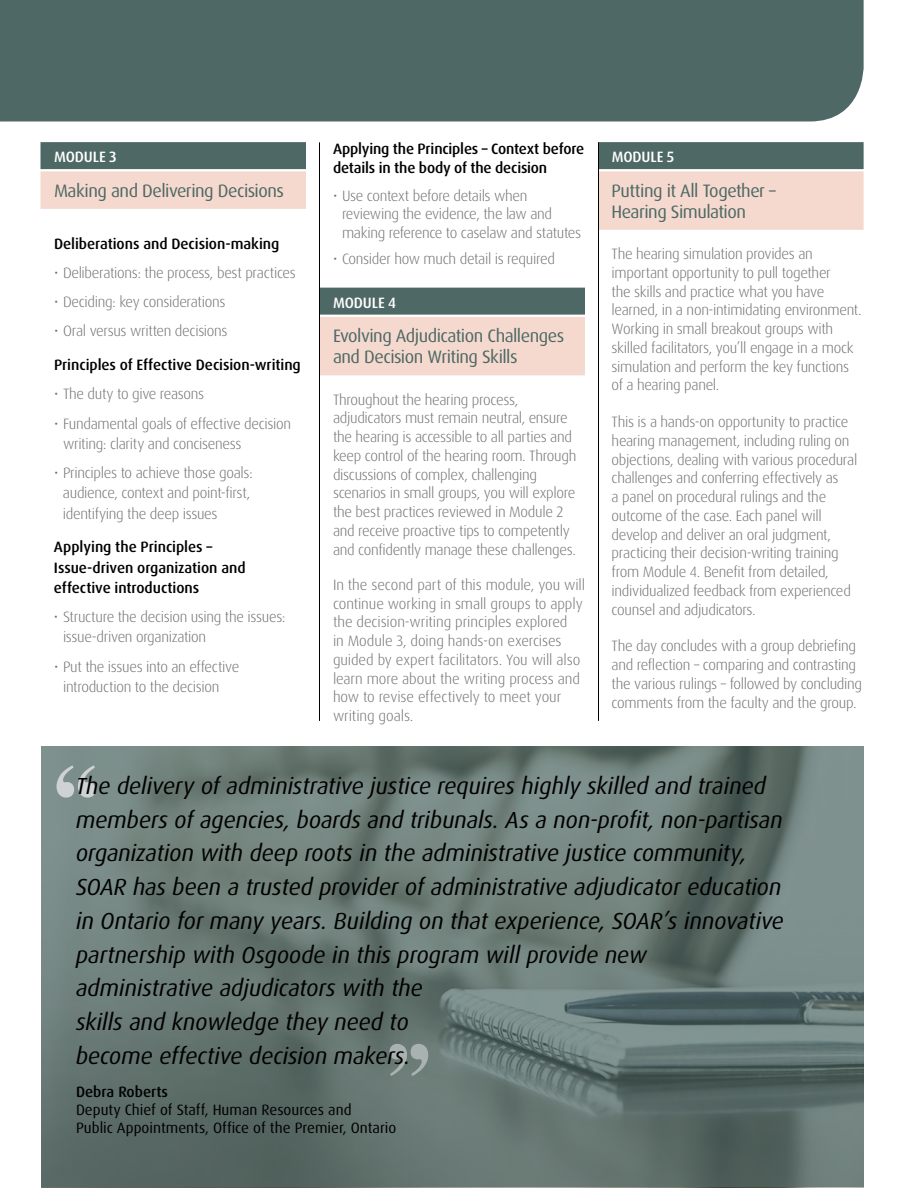
<style>
.page{position:relative;width:918px;height:1188px;background:#fff}
.page>*{position:absolute;margin:0;border:0;box-sizing:border-box;transform-origin:0 0}
.t1{font:italic 23.25px/33.8px "Dax Pro";letter-spacing:-.005em;color:#000}
.t2{font:18px/21px "Dax Pro";letter-spacing:-.03em;color:#4e6965}
.t3{font:300 15px/18.8px "Dax Pro";letter-spacing:-.02em;color:#6d6e71}
.t4{font:500 15px/20.2px "Dax Pro";letter-spacing:-.005em;color:#000}
.t5{font:15px/18px "Dax Pro";color:#000}
.t6{font:500 15px "Dax Pro";letter-spacing:-.005em;color:#fff}
</style>
<div class="page">
<div style="left:0;top:0;width:864px;height:122px;background:#4e6965"></div>
<div style="left:40px;top:142px;width:266px;height:27px;background:#4e6965"></div>
<div style="left:40px;top:171px;width:266px;height:38px;background:#f5d9cf"></div>
<div style="left:320px;top:288px;width:265px;height:27px;background:#4e6965"></div>
<div style="left:320px;top:317px;width:265px;height:58px;background:#f5d9cf"></div>
<div style="left:598px;top:142px;width:266px;height:27px;background:#4e6965"></div>
<div style="left:598px;top:171px;width:266px;height:59px;background:#f5d9cf"></div>
<hr style="left:319px;top:142px;width:1px;height:579px;background:#000">
<svg style="left:41px;top:746px;width:823px;height:441px;background:#687975"></svg>
<svg style="left:389px;top:1044px;width:39px;height:32px"></svg>
<svg style="left:57px;top:765px;width:39px;height:33px"></svg>
<hr style="left:598px;top:142px;width:1px;height:579px;background:#000">
<p class="t6" style="left:54px;top:147px;width:64px">MODULE 3</p>
<p class="t2" style="left:54px;top:180px;width:232px">Making and Delivering Decisions</p>
<p class="t4" style="left:54px;top:233px;width:227px">Deliberations and Decision‑making</p>
<p class="t3" style="left:54px;top:263px;width:243px">• Deliberations: the process, best practices</p>
<p class="t3" style="left:54px;top:293px;width:173px">• Deciding: key considerations</p>
<p class="t3" style="left:54px;top:322px;width:175px">• Oral versus written decisions</p>
<p class="t4" style="left:54px;top:355px;width:248px">Principles of Effective Decision‑writing</p>
<p class="t3" style="left:54px;top:385px;width:152px">• The duty to give reasons</p>
<p class="t3" style="left:63px;top:413px;width:230px;line-height:20.2px;text-indent:-9px">• Fundamental goals of effective decision writing: clarity and conciseness</p>
<p class="t3" style="left:63px;top:463px;width:191px;line-height:20.2px;text-indent:-9px">• Principles to achieve those goals: audience, context and point‑first, identifying the deep issues</p>
<p class="t4" style="left:54px;top:537px;width:193px">Applying the Principles –<br>Issue‑driven organization and effective introductions</p>
<p class="t3" style="left:63px;top:607px;width:224px;line-height:20.2px;text-indent:-9px">• Structure the decision using the issues: issue‑driven organization</p>
<p class="t3" style="left:63px;top:656px;width:178px;line-height:20.2px;text-indent:-9px">• Put the issues into an effective introduction to the decision</p>
<p class="t4" style="left:333px;top:140px;width:253px;line-height:18.8px">Applying the Principles – Context before details in the body of the decision</p>
<p class="t3" style="left:342px;top:186px;width:241px;text-indent:-9px">• Use context before details when reviewing the evidence, the law and making reference to caselaw and statutes</p>
<p class="t3" style="left:333px;top:250px;width:223px">• Consider how much detail is required</p>
<p class="t6" style="left:333px;top:293px;width:65px">MODULE 4</p>
<p class="t2" style="left:333px;top:326px;width:233px">Evolving Adjudication Challenges and Decision Writing Skills</p>
<p class="t3" style="left:333px;top:390px;width:245px">Throughout the hearing process, adjudicators must remain neutral, ensure the hearing is accessible to all parties and keep control of the hearing room. Through discussions of complex, challenging scenarios in small groups, you will explore the best practices reviewed in Module 2 and receive proactive tips to competently and confidently manage these challenges.</p>
<p class="t3" style="left:333px;top:575px;width:254px">In the second part of this module, you will continue working in small groups to apply the decision-writing principles explored<br>in Module 3, doing hands-on exercises guided by expert facilitators. You will also learn more about the writing process and how to revise effectively to meet your writing goals.</p>
<p class="t6" style="left:612px;top:147px;width:64px">MODULE 5</p>
<p class="t2" style="left:612px;top:180px;width:166px">Putting it All Together –<br>Hearing Simulation</p>
<p class="t3" style="left:612px;top:245px;width:252px">The hearing simulation provides an important opportunity to pull together<br>the skills and practice what you have learned, in a non‑intimidating environment.<br>Working in small breakout groups with skilled facilitators, you’ll engage in a mock simulation and perform the key functions of a hearing panel.</p>
<p class="t3" style="left:612px;top:413px;width:247px">This is a hands‑on opportunity to practice hearing management, including ruling on objections, dealing with various procedural challenges and conferring effectively as<br>a panel on procedural rulings and the outcome of the case. Each panel will develop and deliver an oral judgment, practicing their decision‑writing training from Module 4. Benefit from detailed, individualized feedback from experienced counsel and adjudicators.</p>
<p class="t3" style="left:612px;top:637px;width:252px">The day concludes with a group debriefing and reflection – comparing and contrasting the various rulings – followed by concluding comments from the faculty and the group.</p>
<p class="t1" style="left:76px;top:769px;width:710px">The delivery of administrative justice requires highly skilled and trained members of agencies, boards and tribunals. As a non‑profit, non‑partisan organization with deep roots in the administrative justice community, SOAR has been a trusted provider of administrative adjudicator education in Ontario for many years. Building on that experience, SOAR’s innovative partnership with Osgoode in this program will provide new administrative adjudicators with the<br>skills and knowledge they need to<br>become effective decision makers.</p>
<p class="t4" style="left:76px;top:1082px;width:94px">Debra Roberts</p>
<p class="t5" style="left:76px;top:1101px;width:322px">Deputy Chief of Staff, Human Resources and<br>Public Appointments, Office of the Premier, Ontario</p>
</div>
